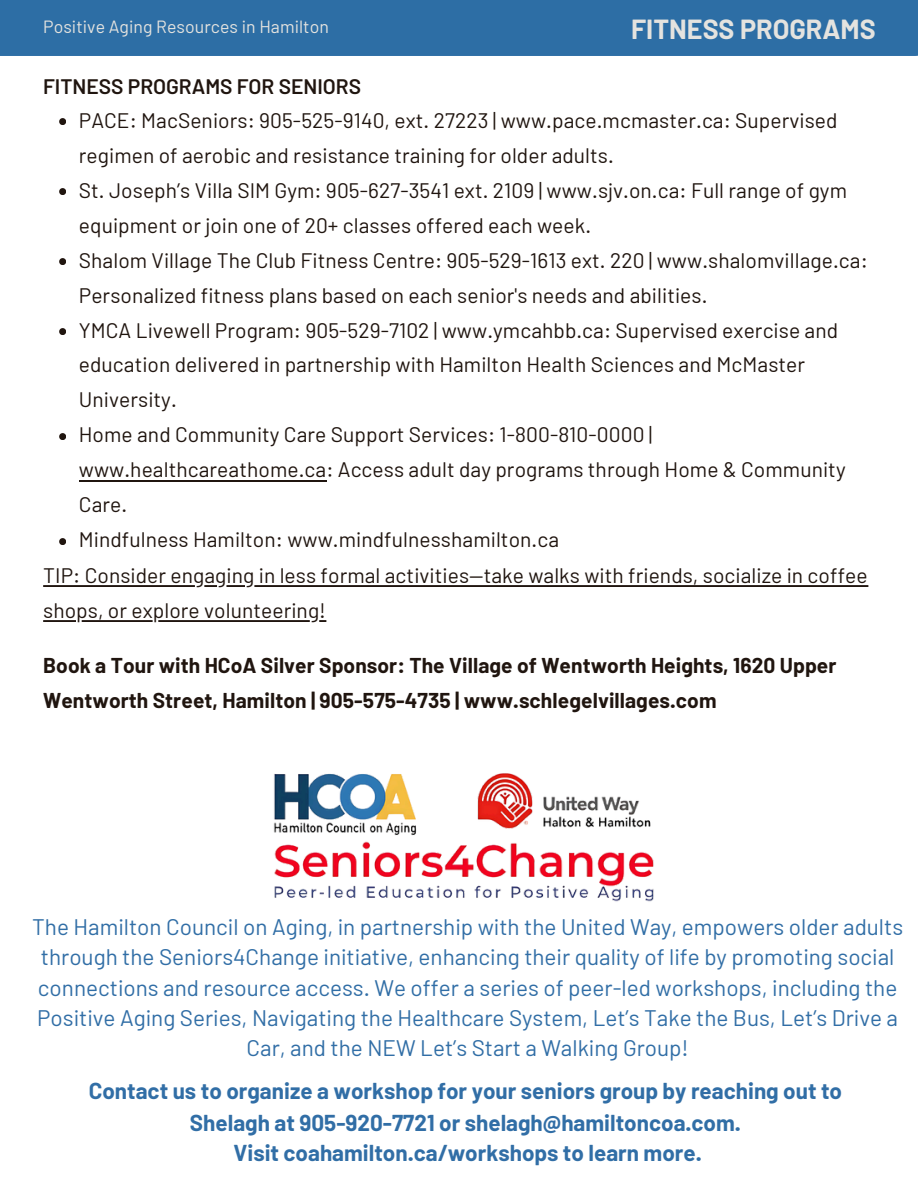
<style>
.page{position:relative;width:918px;height:1188px;background:#fff}
.page>*{position:absolute;margin:0;border:0;box-sizing:border-box;transform-origin:0 0}
.t1{font:700 27px "Barlow";color:#e4e3df}
.t2{font:22.5px/30.3px "Barlow";color:#316ea6;text-align:center}
.t3{font:700 22.5px/30.9px "Barlow";color:#316ea6;text-align:center}
.t4{font:21px/34.8px "Barlow";letter-spacing:.005em;color:#20150f}
.t5{font:700 21px/34.8px "Barlow";letter-spacing:.005em;color:#20150f}
.t6{font:600 21px "Barlow";color:#20150f}
.t7{font:17.7px "Barlow";letter-spacing:.005em;color:#e4e3df}
</style>
<div class="page">
<div style="left:0;top:0;width:918px;height:55px;background:#2d6ea5"></div>
<img style="left:273px;top:773px;width:381px;height:129px">
<svg style="left:59px;top:118px;width:7px;height:7px"></svg>
<svg style="left:59px;top:188px;width:7px;height:7px"></svg>
<svg style="left:59px;top:258px;width:7px;height:7px"></svg>
<svg style="left:59px;top:328px;width:7px;height:7px"></svg>
<svg style="left:59px;top:433px;width:7px;height:7px"></svg>
<svg style="left:59px;top:538px;width:7px;height:7px"></svg>
<svg style="left:43px;top:585px;width:825px;height:2px;background:#312722"></svg>
<svg style="left:43px;top:620px;width:283px;height:2px"></svg>
<hr style="left:79px;top:480px;width:248px;height:2px;background:#20150f">
<p class="t7" style="left:43px;top:15px;width:287px">Positive Aging Resources in Hamilton</p>
<p class="t1" style="left:631px;top:12px;width:246px">FITNESS PROGRAMS</p>
<h2 class="t6" style="left:43px;top:73px;width:320px">FITNESS PROGRAMS FOR SENIORS</h2>
<h4 class="t4" style="left:79px;top:102px;width:790px">PACE: MacSeniors: 905-525-9140, ext. 27223 | www.pace.mcmaster.ca: Supervised regimen of aerobic and resistance training for older adults.<br>St. Joseph’s Villa SIM Gym: 905-627-3541 ext. 2109 | www.sjv.on.ca: Full range of gym equipment or join one of 20+ classes offered each week.<br>Shalom Village The Club Fitness Centre: 905-529-1613 ext. 220 | www.shalomvillage.ca:<br>Personalized fitness plans based on each senior's needs and abilities.<br>YMCA Livewell Program: 905-529-7102 | www.ymcahbb.ca: Supervised exercise and education delivered in partnership with Hamilton Health Sciences and McMaster University.<br>Home and Community Care Support Services: 1-800-810-0000 | www.healthcareathome.ca: Access adult day programs through Home &amp; Community Care.<br>Mindfulness Hamilton: www.mindfulnesshamilton.ca</h4>
<h4 class="t4" style="left:43px;top:557px;width:826px">TIP: Consider engaging in less formal activities—take walks with friends, socialize in coffee shops, or explore volunteering!</h4>
<h3 class="t5" style="left:43px;top:647px;width:795px">Book a Tour with HCoA Silver Sponsor: The Village of Wentworth Heights, 1620 Upper<br>Wentworth Street, Hamilton | 905-575-4735 | www.schlegelvillages.com</h3>
<h1 class="t2" style="left:32px;top:911px;width:873px">The Hamilton Council on Aging, in partnership with the United Way, empowers older adults through the Seniors4Change initiative, enhancing their quality of life by promoting social connections and resource access. We offer a series of peer-led workshops, including the Positive Aging Series, Navigating the Healthcare System, Let’s Take the Bus, Let’s Drive a Car, and the NEW Let’s Start a Walking Group!</h1>
<h1 class="t3" style="left:89px;top:1075px;width:755px">Contact us to organize a workshop for your seniors group by reaching out to<br>Shelagh at 905-920-7721 or shelagh@hamiltoncoa.com.<br>Visit coahamilton.ca/workshops to learn more.</h1>
</div>
